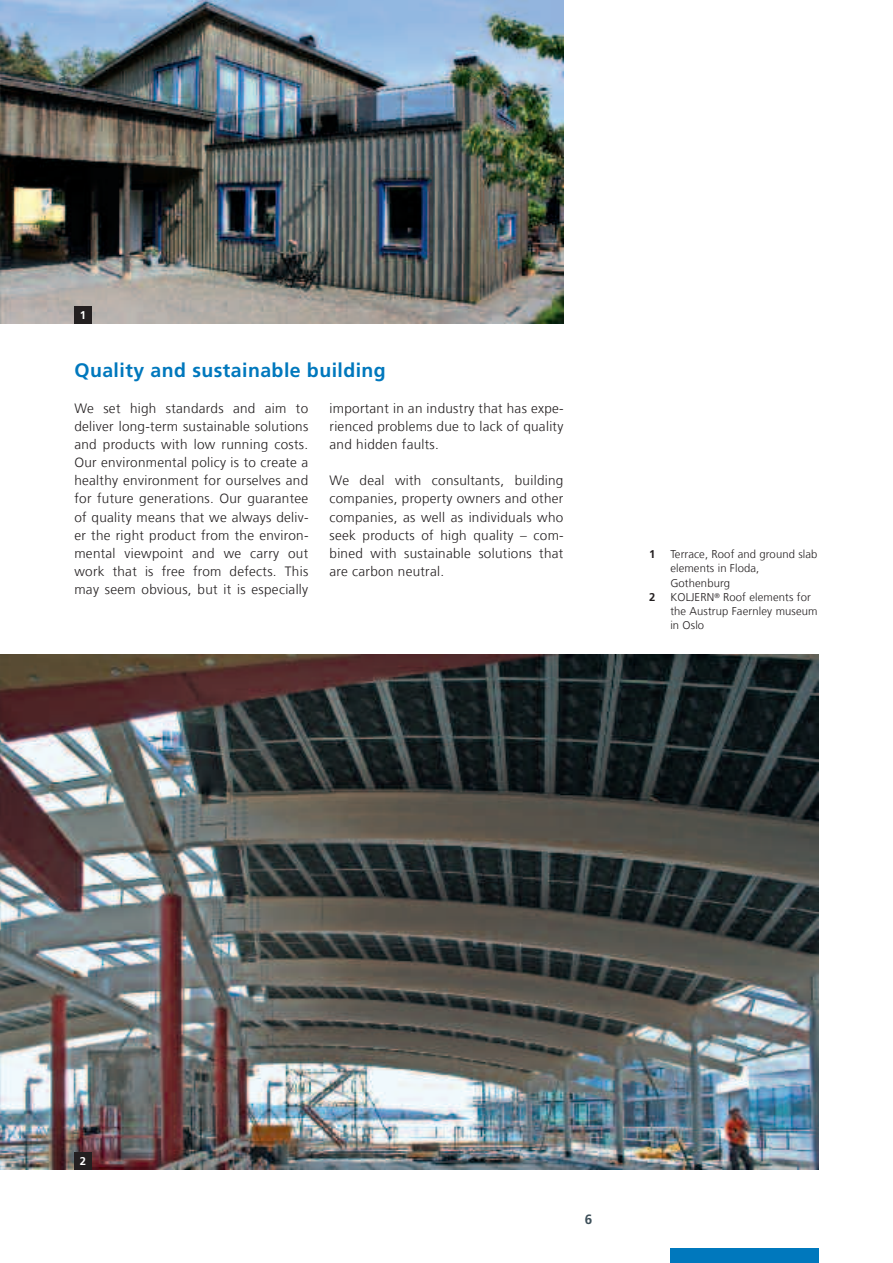
<style>
.page{position:relative;width:893px;height:1263px;background:#fff}
.page>*{position:absolute;margin:0;border:0;box-sizing:border-box;transform-origin:0 0}
.t1{font:700 19.5px "Frutiger LT Com";letter-spacing:.02em;color:#0078bd}
.t2{font:300 13.5px/18px "Frutiger LT Com";letter-spacing:.02em;color:#231f20;text-align:justify}
.t3{font:700 13.5px "Frutiger LT Com";color:#3d4f59}
.t4{font:300 11.25px/14.2px "Frutiger LT Com";letter-spacing:.01em;color:#231f20}
.t5{font:700 11.25px "Frutiger LT Com";color:#fff}
.t6{font:700 11.25px "Frutiger LT Com";color:#231f20}
</style>
<div class="page">
<div style="left:670px;top:1248px;width:149px;height:15px;background:#0078bd"></div>
<img style="left:0;top:655px;width:819px;height:514px">
<img style="left:0;top:0;width:563px;height:323px">
<div style="left:74px;top:306px;width:17px;height:17px;background:#231f20"></div>
<div style="left:74px;top:1152px;width:17px;height:17px;background:#231f20"></div>
<p class="t5" style="left:80px;top:310px;width:8px">1</p>
<h1 class="t1" style="left:74px;top:363px;width:313px">Quality and sustainable building</h1>
<p class="t2" style="left:74px;top:401px;width:236px">We set high standards and aim to deliver long-term sustainable solutions and products with low running costs.<br>Our environmental policy is to create a healthy environment for ourselves and for future generations. Our guarantee of quality means that we always deliv&shy;er the right product from the environ&shy;mental viewpoint and we carry out work that is free from defects. This may seem obvious, but it is especially</p>
<p class="t2" style="left:330px;top:401px;width:236px">important in an industry that has expe&shy;rienced problems due to lack of quality and hidden faults.</p>
<p class="t2" style="left:330px;top:473px;width:236px">We deal with consultants, building companies, property owners and other companies, as well as individuals who seek products of high quality – com&shy;bined with sustainable solutions that are carbon neutral.</p>
<p class="t6" style="left:649px;top:550px;width:8px">1</p>
<p class="t4" style="left:670px;top:548px;width:149px">Terrace, Roof and ground slab elements in Floda,<br>Gothenburg</p>
<p class="t6" style="left:649px;top:592px;width:8px">2</p>
<p class="t4" style="left:670px;top:591px;width:149px">KOLJERN<sup>®</sup> Roof elements for the Austrup Faernley museum in Oslo</p>
<p class="t5" style="left:80px;top:1156px;width:8px">2</p>
<p class="t3" style="left:585px;top:1213px;width:9px">6</p>
</div>
